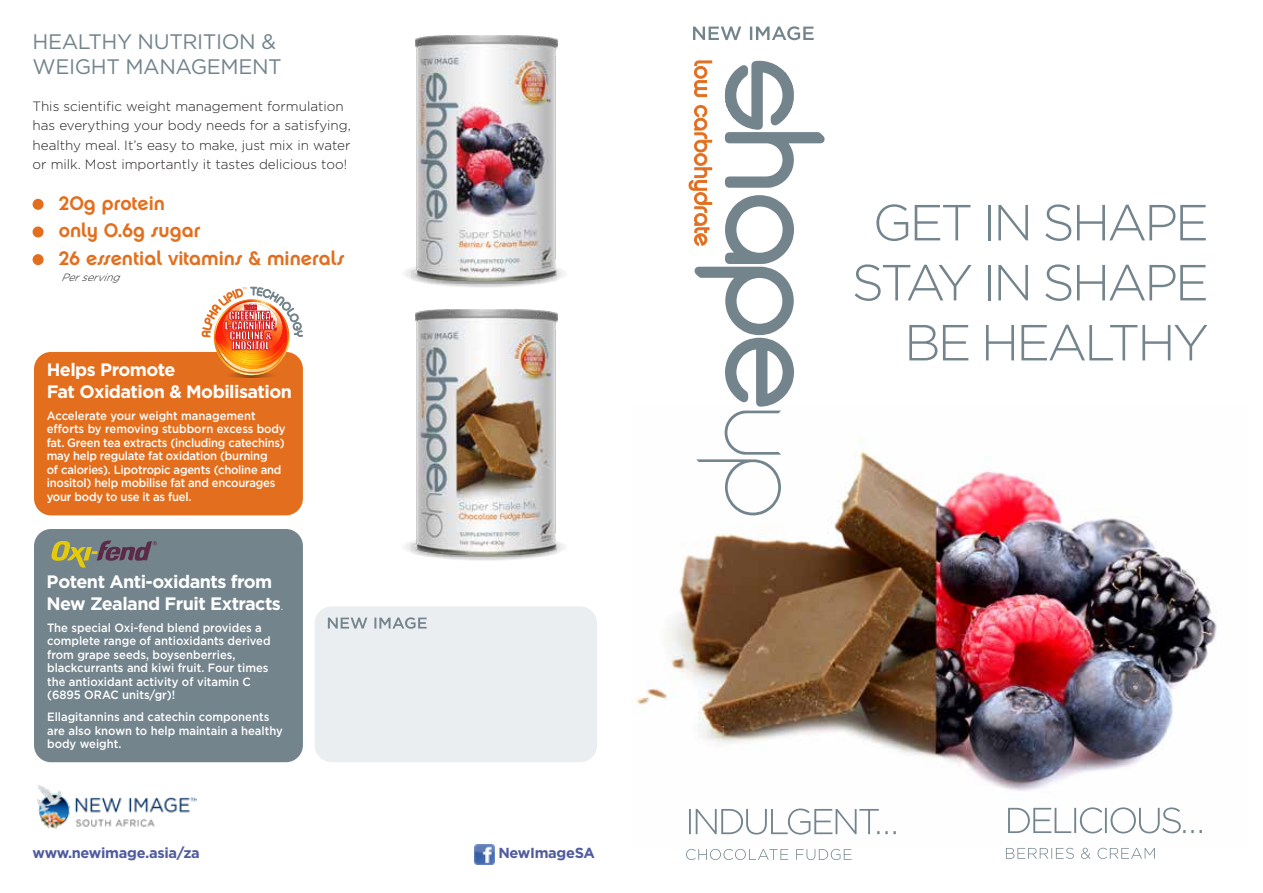
<style>
.page{position:relative;width:1263px;height:893px;background:#fff}
.page>*{position:absolute;margin:0;border:0;box-sizing:border-box;transform-origin:0 0}
.t1{font:300 50.7px/60px "Gotham";letter-spacing:-.06em;color:#73848d;text-align:right}
.t2{font:21px/25.2px "Gotham";letter-spacing:-.02em;color:#73848d}
.t3{font:19.5px/27.6px "Chalet New York Nineteen Seventy";color:#e36f1e}
.t4{font:700 18px/21.6px "Gotham";letter-spacing:-.03em;color:#fff}
.t5{font:700 14.55px "Gotham";letter-spacing:-.02em;color:#4f5b9e}
.t6{font:300 13.5px/19.5px "Gotham";color:#231f20}
.t7{font:500 12px/13.5px "Gotham";color:#fff;scale:.94 1}
.t8{font:500 12px/13.5px "Gotham";letter-spacing:-.02em;color:#fff;scale:.94 1}
.t9{font:italic 300 10.5px "Gotham";color:#231f20}
.s1{font-weight:300;font-size:13.5px}
</style>
<div class="page">
<img style="left:635px;top:439px;width:582px;height:395px">
<svg style="left:1006px;top:848px;width:149px;height:11px"></svg>
<svg style="left:1008px;top:807px;width:194px;height:26px"></svg>
<svg style="left:686px;top:849px;width:165px;height:11px"></svg>
<svg style="left:689px;top:808px;width:207px;height:27px"></svg>
<svg style="left:696px;top:411px;width:85px;height:104px"></svg>
<svg style="left:689px;top:61px;width:131px;height:341px"></svg>
<svg style="left:693px;top:26px;width:121px;height:14px"></svg>
<div style="left:33px;top:199px;width:11px;height:11px;background:#e36f1e;border-radius:50%"></div>
<div style="left:33px;top:226px;width:11px;height:11px;background:#e36f1e;border-radius:50%"></div>
<div style="left:33px;top:254px;width:11px;height:11px;background:#e36f1e;border-radius:50%"></div>
<div style="left:34px;top:529px;width:269px;height:233px;background:#73848d;border-radius:17px"></div>
<svg style="left:51px;top:541px;width:106px;height:27px"></svg>
<div style="left:34px;top:352px;width:269px;height:163px;background:#e36f1e;border-radius:17px"></div>
<svg style="left:225px;top:372px;width:52px;height:6px"></svg>
<img style="left:225px;top:373px;width:52px;height:2px">
<img style="left:201px;top:286px;width:102px;height:87px">
<div style="left:315px;top:606px;width:282px;height:156px;background:#eaeef1;border-radius:17px"></div>
<div style="left:401px;top:260px;width:168px;height:28px;background:#f8f7f7;border-radius:50%"></div>
<svg style="left:400px;top:259px;width:168px;height:28px"></svg>
<svg style="left:411px;top:271px;width:145px;height:13px"></svg>
<div style="left:401px;top:533px;width:168px;height:28px;background:#f6f6f6;border-radius:50%"></div>
<svg style="left:400px;top:533px;width:168px;height:27px"></svg>
<svg style="left:411px;top:544px;width:145px;height:13px"></svg>
<img style="left:415px;top:35px;width:143px;height:246px">
<img style="left:415px;top:309px;width:143px;height:246px">
<img style="left:475px;top:844px;width:20px;height:20px">
<svg style="left:328px;top:617px;width:99px;height:12px"></svg>
<img style="left:37px;top:786px;width:160px;height:43px">
<h2 class="t2" style="left:33px;top:29px;width:251px">HEALTHY NUTRITION &amp;<br>WEIGHT MANAGEMENT</h2>
<p class="t6" style="left:33px;top:96px;width:320px">This scientific weight management formulation has everything your body needs for a satisfying, healthy meal. It’s easy to make, just mix in water or milk. Most importantly it tastes delicious too!</p>
<h3 class="t3" style="left:59px;top:189px;width:287px">20g protein<br>only 0.6g sugar<br>26 essential vitamins &amp; minerals</h3>
<p class="t9" style="left:61px;top:271px;width:65px">Perserving</p>
<h3 class="t4" style="left:47px;top:359px;width:247px">Helps Promote<br>Fat Oxidation &amp; Mobilisation</h3>
<p class="t8" style="left:47px;top:409px;width:255px">Accelerate your weight management efforts by removing stubborn excess body fat. Green tea extracts (including catechins) may help regulate fat oxidation (burning<br>of calories). Lipotropic agents (choline and inositol) help mobilise fat and encourages your body to use it as fuel.</p>
<h3 class="t4" style="left:46px;top:571px;width:239px">Potent Anti-oxidants from<br>New Zealand Fruit Extracts<span class="s1">.</span></h3>
<p class="t7" style="left:47px;top:621px;width:239px">The special Oxi-fend blend provides a complete range of antioxidants derived from grape seeds, boysenberries, blackcurrants and kiwi fruit. Four times the antioxidant activity of vitamin C (6895 ORAC units/gr)!</p>
<p class="t7" style="left:47px;top:710px;width:252px">Ellagitannins and catechin components are also known to help maintain a healthy body weight.</p>
<p class="t5" style="left:33px;top:844px;width:169px">www.newimage.asia/za</p>
<p class="t5" style="left:498px;top:844px;width:98px">NewImageSA</p>
<h1 class="t1" style="left:851px;top:191px;width:359px">GET IN SHAPE<br>STAY IN SHAPE<br>BE HEALTHY</h1>
</div>
